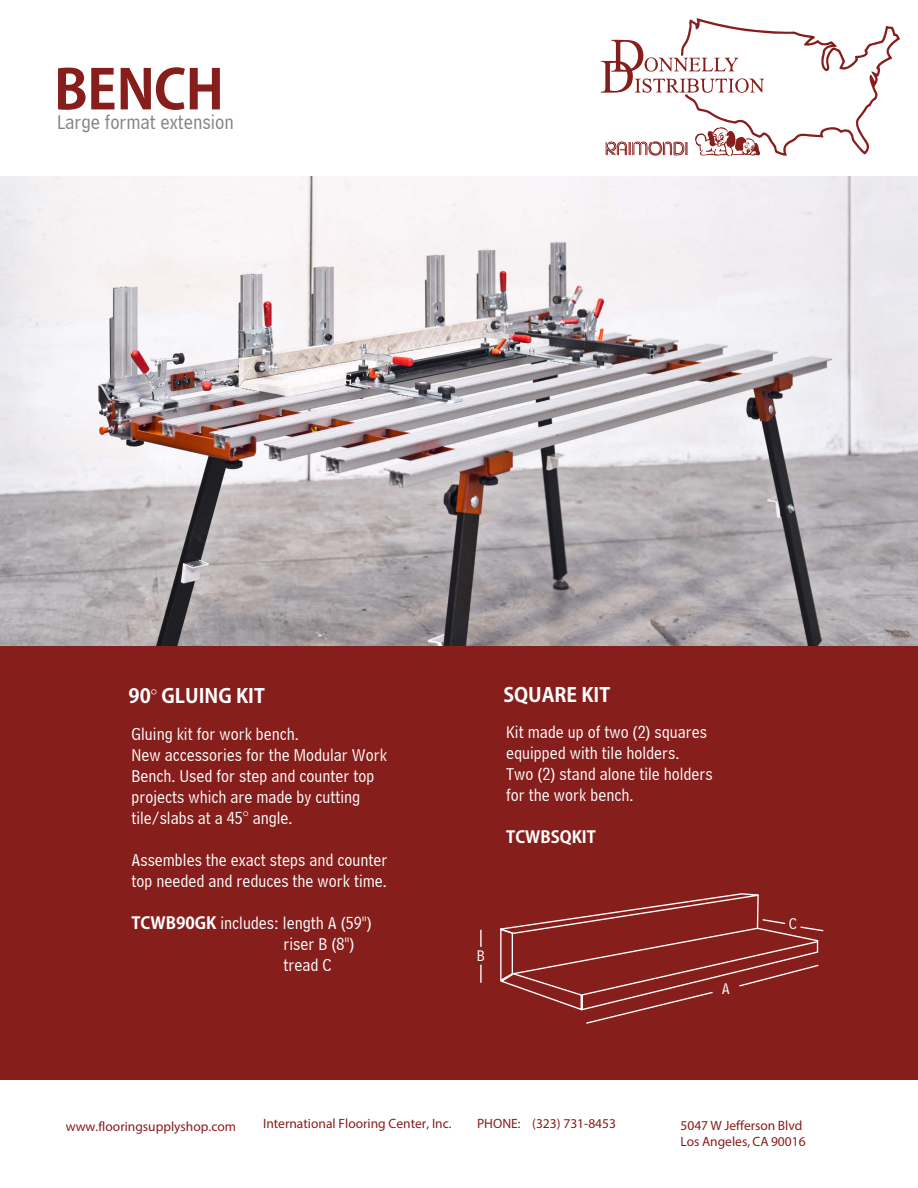
<style>
.page{position:relative;width:918px;height:1188px;background:#fff}
.page>*{position:absolute;margin:0;border:0;box-sizing:border-box;transform-origin:0 0}
.t1{font:700 54px "Adobe Gothic Std";letter-spacing:-.01em;color:#861e1b}
.t2{font:21px "Bell Centennial BT Address";color:#808285}
.t3{font:700 19.5px "Adobe Gothic Std";color:#fff}
.t4{font:18px/21px "Bell Centennial BT Address";color:#fff}
.t5{font:700 16.5px "Adobe Gothic Std";color:#fff}
.t6{font:16.2px "Bell Centennial BT Address";color:#fff}
.t7{font:13.5px/16.5px "Myriad Pro";color:#861e1b}
.s1{font-family:"Bell Centennial BT Address";font-weight:400}
.s2{font-family:"Adobe Gothic Std";font-weight:700;font-size:16.5px}
</style>
<div class="page">
<div style="left:0;top:645px;width:918px;height:435px;background:#861e1b"></div>
<svg style="left:480px;top:930px;width:2px;height:17px"></svg>
<svg style="left:480px;top:965px;width:2px;height:18px"></svg>
<img style="left:0;top:176px;width:918px;height:469px">
<svg style="left:601px;top:18px;width:299px;height:138px"></svg>
<svg style="left:500px;top:893px;width:324px;height:131px"></svg>
<h1 class="t1" style="left:54px;top:57px;width:171px">BENCH</h1>
<p class="t2" style="left:57px;top:109px;width:178px">Large format extension</p>
<p class="t3" style="left:129px;top:684px;width:138px">90<span class="s1">°</span> GLUING KIT</p>
<p class="t4" style="left:131px;top:723px;width:257px">Gluing kit for work bench.<br>New accessories for the Modular Work<br>Bench. Used for step and counter top projects which are made by cutting tile/slabs at a 45° angle.</p>
<p class="t4" style="left:131px;top:849px;width:257px">Assembles the exact steps and counter top needed and reduces the work time.</p>
<p class="t4" style="left:283px;top:912px;width:90px;text-indent:-152px"><span class="s2">TCWB90GK</span> includes: length A (59") riser B (8") tread C</p>
<p class="t3" style="left:503px;top:683px;width:108px">SQUARE KIT</p>
<p class="t4" style="left:506px;top:721px;width:208px">Kit made up of two (2) squares equipped with tile holders.<br>Two (2) stand alone tile holders for the work bench.</p>
<p class="t5" style="left:506px;top:827px;width:91px">TCWBSQKIT</p>
<p class="t6" style="left:477px;top:946px;width:10px">B</p>
<p class="t6" style="left:722px;top:979px;width:10px">A</p>
<p class="t6" style="left:789px;top:914px;width:9px">C</p>
<p class="t7" style="left:477px;top:1115px;width:140px">PHONE: (323) 731-8453</p>
<p class="t7" style="left:66px;top:1118px;width:172px">www.flooringsupplyshop.com</p>
<p class="t7" style="left:263px;top:1115px;width:190px">International Flooring Center, Inc.</p>
<p class="t7" style="left:681px;top:1117px;width:127px">5047 W Jefferson Blvd<br>Los Angeles, CA 90016</p>
</div>
